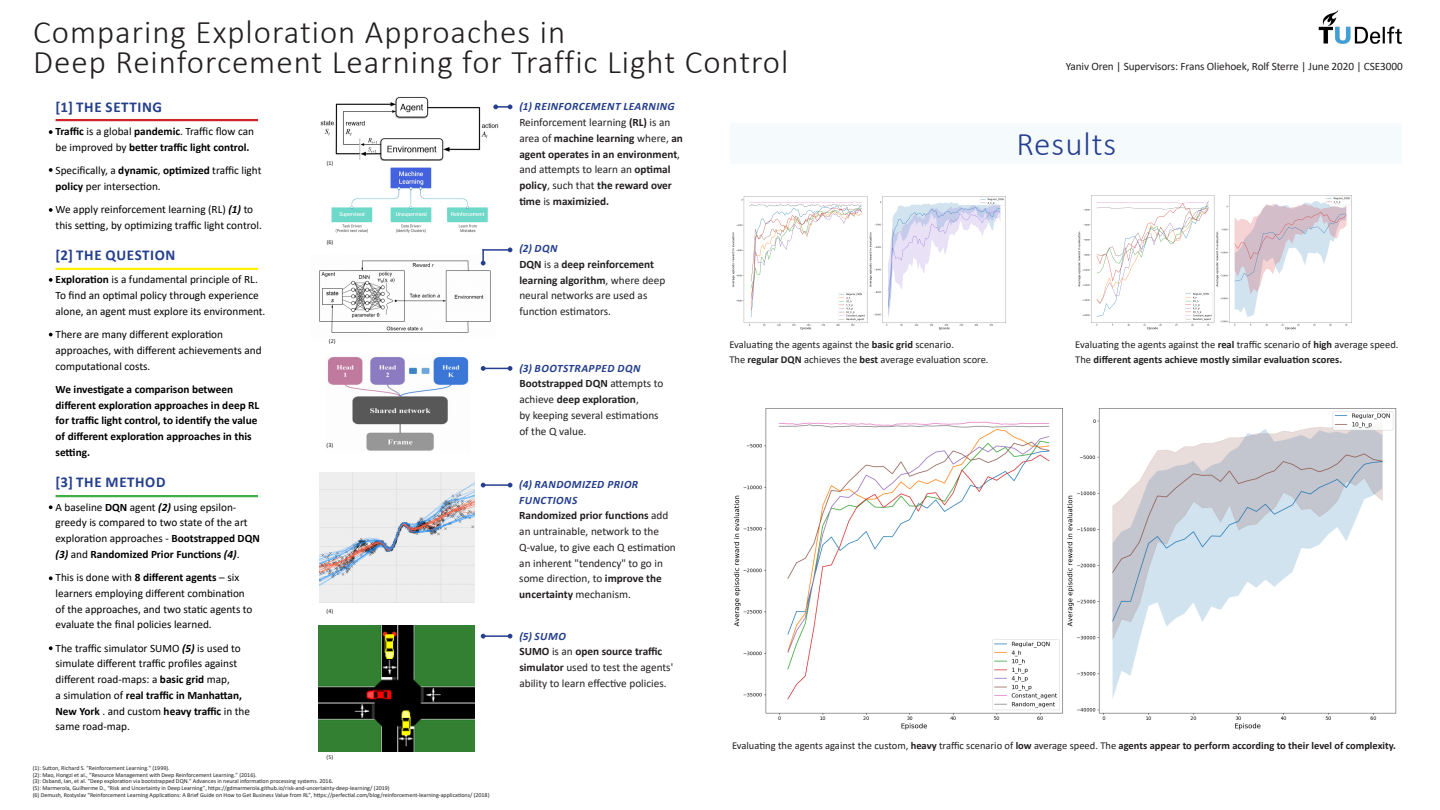
<style>
.page{position:relative;width:1440px;height:810px;background:#fff}
.page>*{position:absolute;margin:0;border:0;box-sizing:border-box;transform-origin:0 0}
.t1{font:300 33px "Calibri";letter-spacing:.03em;color:#231f20}
.t2{font:300 33px "Calibri";letter-spacing:.03em;color:#253f8e}
.t3{font:700 15px "Calibri";letter-spacing:.04em;color:#253f8e}
.t4{font:11.25px/15.8px "Calibri";color:#000}
.t5{font:11.25px/15.8px "Calibri";color:#231f20}
.t6{font:700 11.25px/15.8px "Calibri";color:#000}
.t7{font:700 11.25px/15.8px "Calibri";color:#231f20}
.t8{font:italic 700 11.25px/15.8px "Calibri";letter-spacing:.04em;color:#253f8e}
.t9{font:10.5px "Calibri";color:#231f20}
.t10{font:700 10.5px "Calibri";color:#231f20}
.t11{font:6px "Calibri";color:#231f20}
.s1{font-weight:400}
.s2{font-weight:700}
.s3{font-weight:700;font-style:italic}
</style>
<div class="page">
<div style="left:729px;top:122px;width:673px;height:43px;background:#f5fafd"></div>
<img style="left:732px;top:196px;width:274px;height:134px">
<img style="left:319px;top:260px;width:172px;height:73px">
<img style="left:319px;top:472px;width:155px;height:130px">
<img style="left:327px;top:356px;width:142px;height:95px">
<img style="left:319px;top:625px;width:156px;height:127px">
<img style="left:733px;top:408px;width:664px;height:322px">
<img style="left:1318px;top:10px;width:84px;height:34px">
<img style="left:1078px;top:195px;width:274px;height:135px">
<img style="left:320px;top:97px;width:179px;height:136px">
<svg style="left:49px;top:130px;width:4px;height:4px"></svg>
<svg style="left:508px;top:247px;width:4px;height:5px"></svg>
<svg style="left:508px;top:483px;width:4px;height:5px"></svg>
<svg style="left:508px;top:634px;width:4px;height:5px"></svg>
<svg style="left:481px;top:483px;width:5px;height:5px"></svg>
<svg style="left:481px;top:634px;width:5px;height:5px"></svg>
<svg style="left:49px;top:168px;width:4px;height:4px"></svg>
<svg style="left:49px;top:208px;width:4px;height:4px"></svg>
<svg style="left:49px;top:278px;width:4px;height:4px"></svg>
<svg style="left:49px;top:333px;width:4px;height:3px"></svg>
<svg style="left:49px;top:576px;width:4px;height:4px"></svg>
<svg style="left:49px;top:505px;width:4px;height:4px"></svg>
<svg style="left:49px;top:646px;width:4px;height:4px"></svg>
<hr style="left:56px;top:119px;width:202px;height:2px;background:#d1232a">
<hr style="left:56px;top:268px;width:202px;height:2px;background:#fff101">
<hr style="left:56px;top:495px;width:202px;height:2px;background:#40ae49">
<svg style="left:493px;top:104px;width:19px;height:5px"></svg>
<hr style="left:482px;top:249px;width:28px;height:2px;background:#253f8e">
<svg style="left:481px;top:366px;width:31px;height:5px"></svg>
<hr style="left:482px;top:484px;width:28px;height:2px;background:#253f8e">
<hr style="left:482px;top:635px;width:28px;height:2px;background:#253f8e">
<svg style="left:481px;top:249px;width:5px;height:17px"></svg>
<p class="t1" style="left:33px;top:11px;width:534px">Comparing Exploration Approaches in</p>
<p class="t1" style="left:33px;top:42px;width:757px">Deep Reinforcement Learning for Traffic Light Control</p>
<p class="t3" style="left:56px;top:96px;width:108px">[1] THE SETTING</p>
<p class="t6" style="left:56px;top:123px;width:200px">Traffic <span class="s1">is a global</span> pandemic<span class="s1">. Traffic flow can be improved by</span> better traffic light control.</p>
<p class="t4" style="left:56px;top:162px;width:207px">Specifically, a <span class="s2">dynamic</span>, <span class="s2">optimized</span> traffic light <span class="s2">policy</span> per intersection.</p>
<p class="t4" style="left:56px;top:201px;width:208px">We apply reinforcement learning (RL) <span class="s3">(1)</span> to this setting, by optimizing traffic light control.</p>
<p class="t3" style="left:56px;top:244px;width:121px">[2] THE QUESTION</p>
<p class="t4" style="left:56px;top:271px;width:211px"><span class="s2">Exploration</span> is a fundamental principle of RL.<br>To find an optimal policy through experience alone, an agent must explore its environment.</p>
<p class="t4" style="left:56px;top:326px;width:208px">There are many different exploration approaches, with different achievements and computational costs.</p>
<p class="t6" style="left:56px;top:381px;width:205px">We investigate a comparison between different exploration approaches in deep RL for traffic light control, to identify the value of different exploration approaches in this setting.</p>
<p class="t3" style="left:56px;top:472px;width:111px">[3] THE METHOD</p>
<p class="t4" style="left:56px;top:499px;width:206px">A baseline <span class="s2">DQN</span> agent <span class="s3">(2)</span> using epsilon&shy;greedy is compared to two state of the art exploration approaches - <span class="s2">Bootstrapped DQN </span><span class="s3">(3)</span> and <span class="s2">Randomized Prior Functions</span> <span class="s3">(4)</span>.</p>
<p class="t4" style="left:56px;top:569px;width:199px">This is done with <span class="s2">8 different agents</span> – six learners employing different combination of the approaches, and two static agents to evaluate the final policies learned.</p>
<p class="t4" style="left:56px;top:640px;width:187px">The traffic simulator SUMO <span class="s3">(5)</span> is used to simulate different traffic profiles against different road-maps: a <span class="s2">basic grid</span> map,</p>
<p class="t6" style="left:56px;top:687px;width:188px"><span class="s1">a simulation of</span> real traffic in Manhattan,</p>
<p class="t4" style="left:56px;top:703px;width:196px"><span class="s2">New York</span> . and custom <span class="s2">heavy traffic</span> in the same road-map.</p>
<p class="t11" style="left:327px;top:159px;width:8px">(1)</p>
<p class="t11" style="left:327px;top:238px;width:8px">(6)</p>
<p class="t11" style="left:329px;top:337px;width:8px">(2)</p>
<p class="t11" style="left:327px;top:441px;width:8px">(3)</p>
<p class="t11" style="left:327px;top:606px;width:8px">(4)</p>
<p class="t8" style="left:519px;top:98px;width:157px">(1) REINFORCEMENT LEARNING</p>
<p class="t7" style="left:519px;top:114px;width:165px"><span class="s1">Reinforcement learning</span> (RL) <span class="s1">is an area of</span> machine learning <span class="s1">where,</span> an agent operates in an environment<span class="s1">, and attempts to learn an</span> optimal policy<span class="s1">, such that</span> the reward over time <span class="s1">is</span> maximizied.</p>
<p class="t8" style="left:519px;top:240px;width:40px">(2) DQN</p>
<p class="t5" style="left:519px;top:256px;width:147px"><span class="s2">DQN</span> is a <span class="s2">deep reinforcement learning algorithm</span>, where deep neural networks are used as function estimators.</p>
<p class="t8" style="left:519px;top:360px;width:123px">(3) BOOTSTRAPPED DQN</p>
<p class="t7" style="left:519px;top:376px;width:145px">Bootstrapped DQN <span class="s1">attempts to achieve</span> deep exploration<span class="s1">,</span></p>
<p class="t5" style="left:519px;top:407px;width:141px">by keeping several estimations</p>
<p class="t5" style="left:519px;top:423px;width:69px">of the Q value.</p>
<p class="t8" style="left:519px;top:476px;width:121px">(4) RANDOMIZED PRIOR<br>FUNCTIONS</p>
<p class="t5" style="left:519px;top:508px;width:158px"><span class="s2">Randomized prior functions</span> add an untrainable, network to the<br>Q-value, to give each Q estimation an inherent "tendency" to go in some direction, to <span class="s2">improve the uncertainty</span> mechanism.</p>
<p class="t8" style="left:519px;top:628px;width:48px">(5) SUMO</p>
<p class="t5" style="left:519px;top:644px;width:155px"><span class="s2">SUMO</span> is an <span class="s2">open source traffic simulator</span> used to test the agents' ability to learn effective policies.</p>
<p class="t9" style="left:729px;top:337px;width:226px">Evaluating the agents against the <span class="s2">basic grid</span> scenario.</p>
<p class="t9" style="left:729px;top:352px;width:261px">The <span class="s2">regular DQN</span> achieves the <span class="s2">best</span> average evaluation score.</p>
<p class="t5" style="left:1066px;top:58px;width:338px">Yaniv Oren | Supervisors: Frans Oliehoek, Rolf Sterre | June 2020 | CSE3000</p>
<p class="t2" style="left:1016px;top:123px;width:102px">Results</p>
<p class="t9" style="left:1075px;top:337px;width:325px">Evaluating the agents against the <span class="s2">real</span> traffic scenario of <span class="s2">high</span> average speed.</p>
<p class="t10" style="left:1075px;top:352px;width:268px"><span class="s1">The</span> different agents achieve mostly similar evaluation scores.</p>
<p class="t11" style="left:327px;top:753px;width:8px">(5)</p>
<p class="t11" style="left:33px;top:764px;width:139px">(1): Sutton, Richard S. "Reinforcement Learning." (1999).</p>
<p class="t11" style="left:33px;top:770px;width:225px">(2): Mao, Hongzi et al., “Resource Management with Deep Reinforcement Learning.” (2016).</p>
<p class="t11" style="left:33px;top:777px;width:302px">(3): Osband, Ian, et al. "Deep exploration via bootstrapped DQN." Advances in neural information processing systems. 2016.</p>
<p class="t11" style="left:33px;top:784px;width:359px">(5): Marmerola, Guilherme D., “Risk and Uncertainty in Deep Learning”, https://gdmarmerola.github.io/risk-and-uncertainty-deep-learning/ (2019)</p>
<p class="t11" style="left:33px;top:791px;width:458px">(6) Demush, Rostyslav “Reinforcement Learning Applications: A Brief Guide on How to Get Business Value from RL”, https://perfectial.com/blog/reinforcement-learning-applications/ (2018)</p>
<p class="t9" style="left:732px;top:738px;width:665px">Evaluating the agents against the custom, <span class="s2">heavy</span> traffic scenario of <span class="s2">low</span> average speed. The <span class="s2">agents appear to perform according to their level of complexity.</span></p>
</div>
